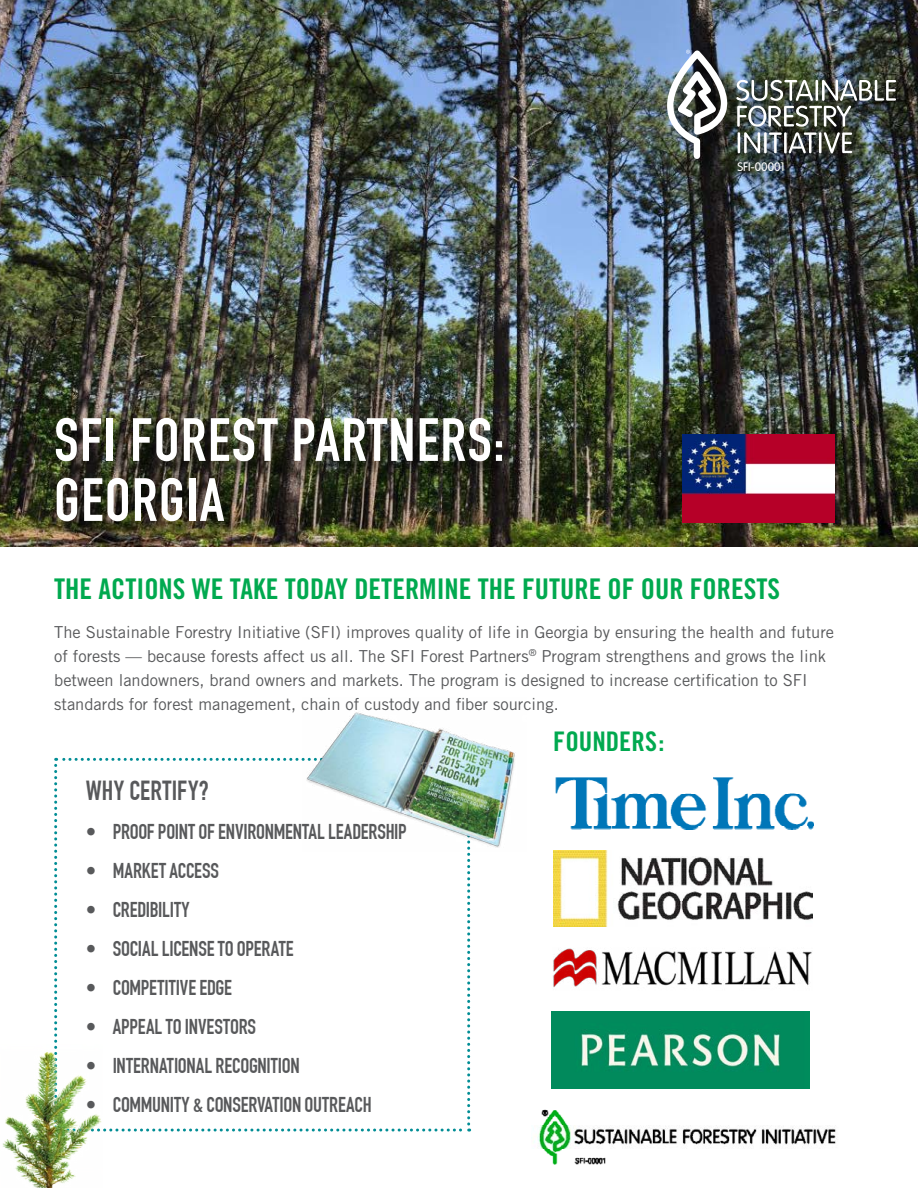
<style>
.page{position:relative;width:918px;height:1188px;background:#fff}
.page>*{position:absolute;margin:0;border:0;box-sizing:border-box;transform-origin:0 0}
.t1{font:700 60px/60px "DIN Condensed";letter-spacing:.025em;color:#fff}
.t2{font:28.5px "Trade Gothic Bold Cond Twenty";color:#00a94f}
.t3{font:700 27px "DIN Condensed";letter-spacing:.01em;color:#58595b}
.t4{font:27px "Trade Gothic Bold Cond Twenty";color:#00a94f}
.t5{font:700 21px "DIN Condensed";letter-spacing:-.01em;color:#58595b}
.t6{font:16.5px/24px "Trade Gothic";color:#58595b}
.t7{font:300 12.45px "Vag";color:#fff}
</style>
<div class="page">
<img style="left:0;top:0;width:918px;height:547px">
<div style="left:670px;top:52px;width:244px;height:138px;background:#000;opacity:.75"></div>
<img style="left:667px;top:50px;width:229px;height:109px">
<div style="left:57px;top:420px;width:462px;height:119px;background:#000;opacity:.75"></div>
<img style="left:553px;top:948px;width:259px;height:39px">
<img style="left:553px;top:850px;width:259px;height:76px">
<img style="left:555px;top:777px;width:259px;height:52px">
<img style="left:552px;top:1011px;width:257px;height:77px">
<svg style="left:54px;top:758px;width:416px;height:374px"></svg>
<img style="left:302px;top:712px;width:213px;height:140px">
<img style="left:2px;top:1045px;width:100px;height:143px">
<img style="left:531px;top:1109px;width:306px;height:56px">
<img style="left:683px;top:434px;width:152px;height:89px">
<h1 class="t1" style="left:54px;top:410px;width:452px">SFI FOREST PARTNERS:<br>GEORGIA</h1>
<p class="t7" style="left:737px;top:160px;width:49px">SFI-00001</p>
<h2 class="t2" style="left:54px;top:571px;width:727px">THE ACTIONS WE TAKE TODAY DETERMINE THE FUTURE OF OUR FORESTS</h2>
<p class="t6" style="left:54px;top:620px;width:781px">The Sustainable Forestry Initiative (SFI) improves quality of life in Georgia by ensuring the health and future of forests — because forests affect us all. The SFI Forest Partners<sup>®</sup> Program strengthens and grows the link between landowners, brand owners and markets. The program is designed to increase certification to SFI standards for forest management, chain of custody and fiber sourcing.</p>
<h3 class="t3" style="left:86px;top:775px;width:124px">WHY CERTIFY?</h3>
<p class="t5" style="left:86px;top:819px;width:322px">• PROOF POINT OF ENVIRONMENTAL LEADERSHIP</p>
<p class="t5" style="left:86px;top:858px;width:135px">• MARKET ACCESS</p>
<p class="t5" style="left:86px;top:898px;width:106px">• CREDIBILITY</p>
<p class="t5" style="left:86px;top:937px;width:209px">• SOCIAL LICENSE TO OPERATE</p>
<p class="t5" style="left:86px;top:976px;width:148px">• COMPETITIVE EDGE</p>
<p class="t5" style="left:86px;top:1015px;width:172px">• APPEAL TO INVESTORS</p>
<p class="t5" style="left:86px;top:1054px;width:216px">• INTERNATIONAL RECOGNITION</p>
<p class="t5" style="left:86px;top:1093px;width:288px">• COMMUNITY &amp; CONSERVATION OUTREACH</p>
<h3 class="t4" style="left:553px;top:725px;width:113px">FOUNDERS:</h3>
</div>
